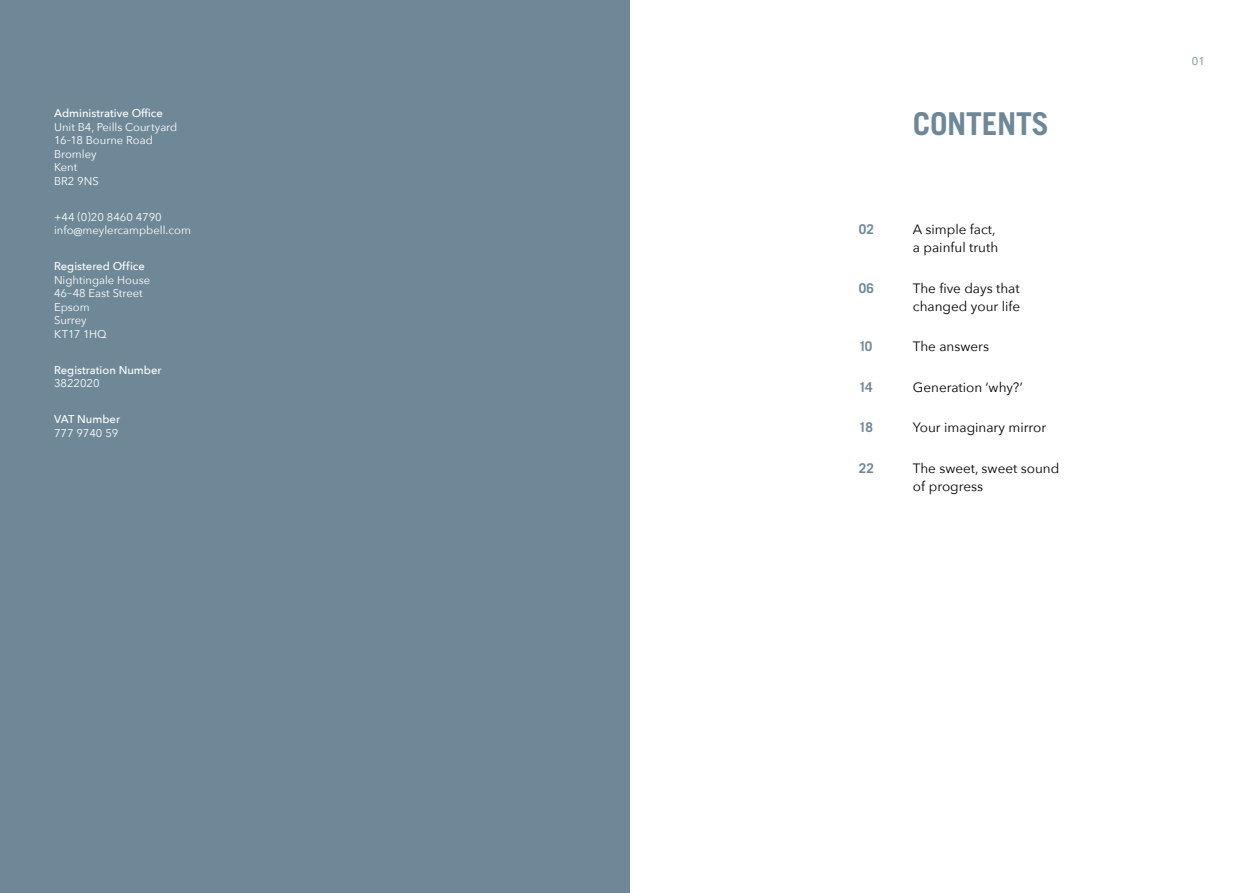
<style>
.page{position:relative;width:1259px;height:893px;background:#fff}
.page>*{position:absolute;margin:0;border:0;box-sizing:border-box;transform-origin:0 0}
.t1{font:700 31.5px "Trade Gothic LT Std";letter-spacing:-.01em;color:#6e8898}
.t2{font:13.5px/18px "Avenir Next";color:#000}
.t3{font:700 13.5px "Trade Gothic LT Std";letter-spacing:-.035em;color:#6e8898}
.t4{font:11.25px/13.5px "Avenir Next";color:#fff}
.t5{font:500 11.25px "Avenir Next";color:#fff}
.t6{font:11.25px "Avenir Next";color:#6e8898}
</style>
<div class="page">
<div style="left:0;top:0;width:629px;height:893px;background:#6e8898"></div>
<p class="t5" style="left:54px;top:104px;width:110px">Administrative Office</p>
<p class="t4" style="left:54px;top:119px;width:125px">Unit B4, Peills Courtyard<br>16–18 Bourne Road<br>Bromley<br>Kent<br>BR2 9NS</p>
<p class="t4" style="left:54px;top:209px;width:138px">+44 (0)20 8460 4790 info@meylercampbell.com</p>
<p class="t5" style="left:54px;top:257px;width:92px">Registered Office</p>
<p class="t4" style="left:54px;top:272px;width:98px">Nightingale House<br>46–48 East Street<br>Epsom<br>Surrey<br>KT17 1HQ</p>
<p class="t5" style="left:54px;top:360px;width:109px">Registration Number</p>
<p class="t4" style="left:54px;top:376px;width:47px">3822020</p>
<p class="t5" style="left:54px;top:410px;width:68px">VAT Number</p>
<p class="t4" style="left:54px;top:425px;width:66px">777 9740 59</p>
<h1 class="t1" style="left:913px;top:104px;width:138px">CONTENTS</h1>
<p class="t3" style="left:859px;top:221px;width:17px">02</p>
<p class="t2" style="left:913px;top:220px;width:87px">A simple fact, a painful truth</p>
<p class="t3" style="left:859px;top:279px;width:17px">06</p>
<p class="t2" style="left:913px;top:278px;width:109px">The five days that changed your life</p>
<p class="t3" style="left:859px;top:338px;width:15px">10</p>
<p class="t2" style="left:913px;top:337px;width:78px">The answers</p>
<p class="t3" style="left:859px;top:378px;width:15px">14</p>
<p class="t2" style="left:913px;top:377px;width:111px">Generation ‘why?’</p>
<p class="t3" style="left:859px;top:419px;width:16px">18</p>
<p class="t2" style="left:913px;top:418px;width:135px">Your imaginary mirror</p>
<p class="t3" style="left:859px;top:459px;width:17px">22</p>
<p class="t2" style="left:913px;top:458px;width:148px">The sweet, sweet sound of progress</p>
<p class="t6" style="left:1192px;top:52px;width:15px">01</p>
</div>
